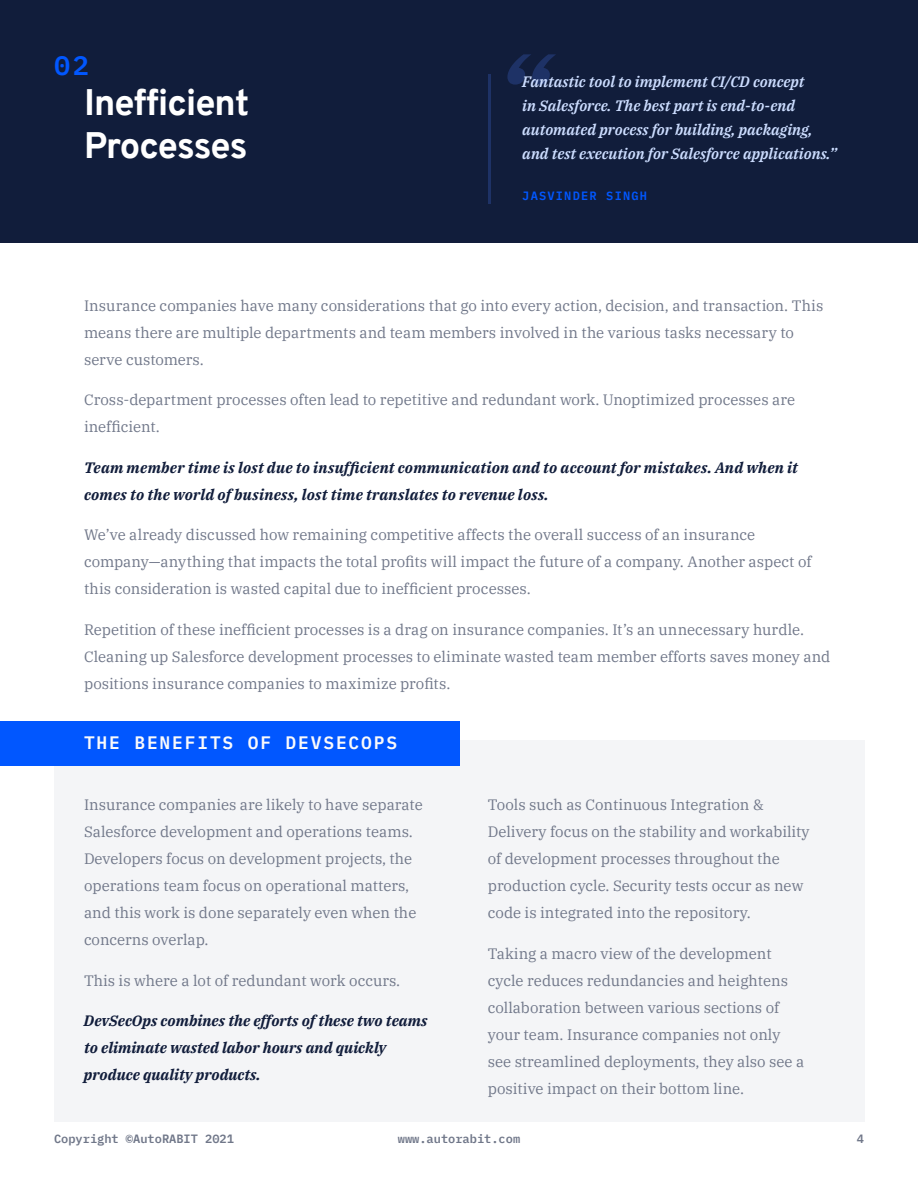
<style>
.page{position:relative;width:918px;height:1188px;background:#fff}
.page>*{position:absolute;margin:0;border:0;box-sizing:border-box;transform-origin:0 0}
.t1{font:italic 600 108px "IBM Plex Serif";color:#1e3266}
.t2{font:800 36px/43.2px "Overpass";letter-spacing:-.025em;color:#fff}
.t3{font:600 27px "IBM Plex Mono";color:#0157ff}
.t4{font:600 18px "IBM Plex Mono";letter-spacing:.1em;color:#fafafb}
.t5{font:15px/27px "IBM Plex Serif";color:#707789}
.t6{font:italic 700 15px/27px "IBM Plex Serif";letter-spacing:.005em;color:#111d3b}
.t7{font:italic 600 15px/24px "IBM Plex Serif";color:#cdf}
.t8{font:600 12px "IBM Plex Mono";color:#707789}
.t9{font:600 12px "IBM Plex Mono";letter-spacing:.1em;color:#0157ff}
</style>
<div class="page">
<div style="left:54px;top:741px;width:810px;height:381px;background:#f4f5f7"></div>
<div style="left:0;top:721px;width:459px;height:44px;background:#0157ff"></div>
<div style="left:0;top:0;width:918px;height:243px;background:#111d3b"></div>
<hr style="left:488px;top:74px;width:3px;height:130px;background:#1e3266">
<h3 class="t3" style="left:54px;top:55px;width:37px">02</h3>
<h2 class="t2" style="left:84px;top:84px;width:167px">Inefficient<br>Processes</h2>
<h1 class="t1" style="left:494px;top:53px;width:55px">“</h1>
<p class="t7" style="left:522px;top:71px;width:316px">Fantastic tool to implement CI/CD concept<br>in Salesforce. The best part is end-to-end automated process for building, packaging, and test execution for Salesforce applications.”</p>
<p class="t9" style="left:522px;top:191px;width:126px">JASVINDER SINGH</p>
<p class="t5" style="left:84px;top:293px;width:741px">Insurance companies have many considerations that go into every action, decision, and transaction. This means there are multiple departments and team members involved in the various tasks necessary to serve customers.</p>
<p class="t5" style="left:84px;top:388px;width:713px">Cross-department processes often lead to repetitive and redundant work. Unoptimized processes are inefficient.</p>
<p class="t6" style="left:84px;top:453px;width:716px">Team member time is lost due to insufficient communication and to account for mistakes. And when it comes to the world of business, lost time translates to revenue loss.</p>
<p class="t5" style="left:84px;top:523px;width:729px">We’ve already discussed how remaining competitive affects the overall success of an insurance company—anything that impacts the total profits will impact the future of a company. Another aspect of this consideration is wasted capital due to inefficient processes.</p>
<p class="t5" style="left:84px;top:615px;width:748px">Repetition of these inefficient processes is a drag on insurance companies. It’s an unnecessary hurdle.<br>Cleaning up Salesforce development processes to eliminate wasted team member efforts saves money and positions insurance companies to maximize profits.</p>
<p class="t4" style="left:84px;top:736px;width:315px">THE BENEFITS OF DEVSECOPS</p>
<p class="t5" style="left:84px;top:792px;width:340px">Insurance companies are likely to have separate Salesforce development and operations teams.<br>Developers focus on development projects, the operations team focus on operational matters, and this work is done separately even when the concerns overlap.</p>
<p class="t5" style="left:84px;top:968px;width:318px">This is where a lot of redundant work occurs.</p>
<p class="t6" style="left:84px;top:1008px;width:345px">DevSecOps combines the efforts of these two teams to eliminate wasted labor hours and quickly produce quality products.</p>
<p class="t5" style="left:488px;top:792px;width:323px">Tools such as Continuous Integration &amp; Delivery focus on the stability and workability of development processes throughout the production cycle. Security tests occur as new code is integrated into the repository.</p>
<p class="t5" style="left:488px;top:941px;width:318px">Taking a macro view of the development cycle reduces redundancies and heightens collaboration between various sections of your team. Insurance companies not only see streamlined deployments, they also see a positive impact on their bottom line.</p>
<p class="t8" style="left:54px;top:1134px;width:182px">Copyright ©AutoRABIT 2021</p>
<p class="t8" style="left:398px;top:1134px;width:124px">www.autorabit.com</p>
<p class="t8" style="left:857px;top:1134px;width:9px">4</p>
</div>
